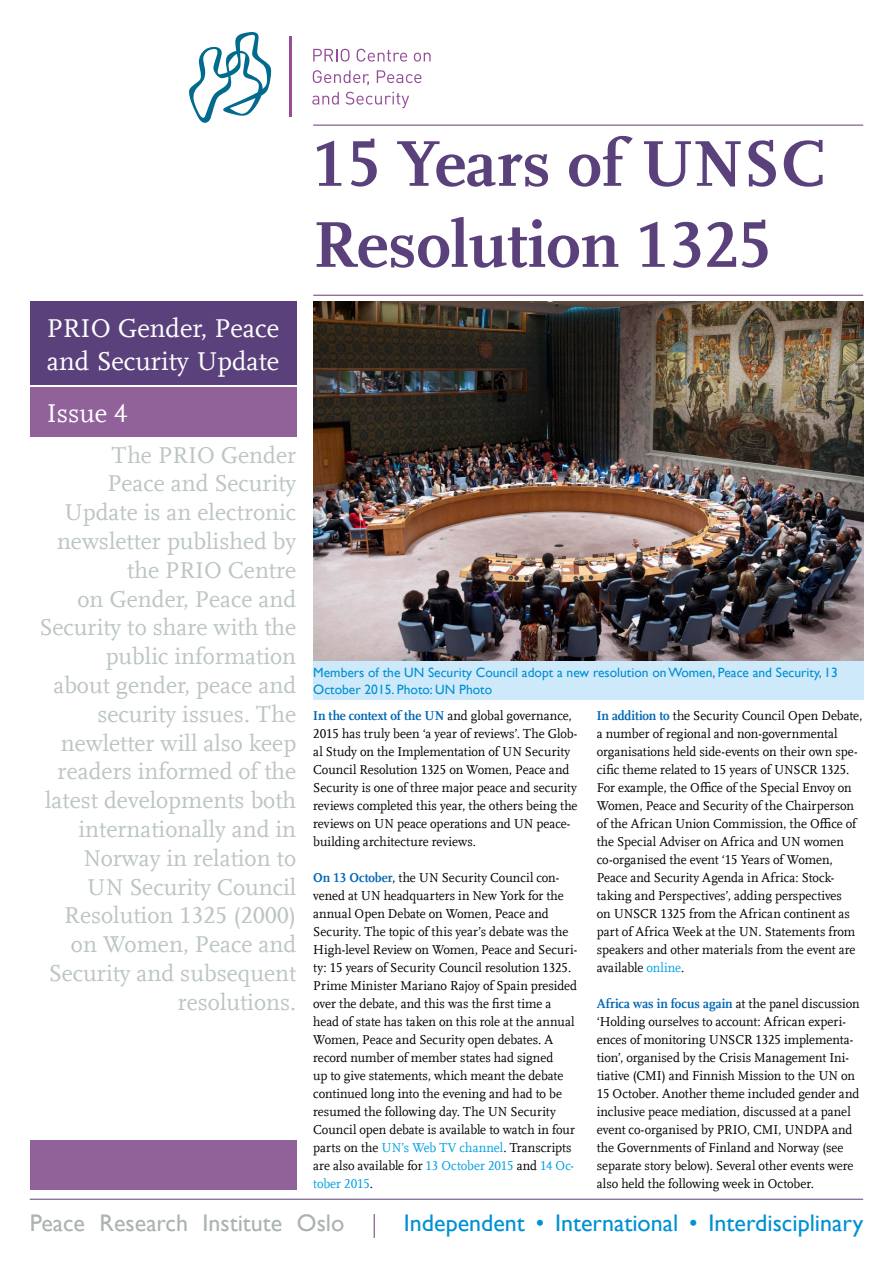
<style>
.page{position:relative;width:893px;height:1263px;background:#fff}
.page>*{position:absolute;margin:0;border:0;box-sizing:border-box;transform-origin:0 0}
.t1{font:700 67.5px/81px "Scala Offc Pro";color:#5a417c}
.t2{font:27px/32.4px "Scala Offc Pro";color:#fff}
.t3{font:24px/28.8px "Scala Offc Pro";color:#bcc5c4;text-align:right}
.t4{font:24px "Gill Sans";color:#0090d4}
.t5{font:24px "Gill Sans";color:#abb3af}
.t6{font:13.5px/18px "Scala Offc Pro";color:#000;scale:.96 1}
.t7{font:13.5px/16.2px "Gill Sans";color:#0090d4}
.s1{font-weight:700;color:#0067b2}
.s2{color:#009fe3}
</style>
<div class="page">
<hr style="left:30px;top:1199px;width:833px;height:1px;background:#5a417c">
<hr style="left:313px;top:125px;width:550px;height:1px;background:#6d3578">
<hr style="left:313px;top:295px;width:550px;height:1px;background:#6d3578">
<div style="left:30px;top:301px;width:266px;height:84px;background:#5a417c"></div>
<div style="left:30px;top:387px;width:266px;height:50px;background:#916299"></div>
<svg style="left:313px;top:49px;width:36px;height:13px"></svg>
<svg style="left:357px;top:49px;width:50px;height:13px"></svg>
<svg style="left:414px;top:53px;width:17px;height:9px"></svg>
<svg style="left:313px;top:70px;width:56px;height:16px"></svg>
<svg style="left:377px;top:70px;width:44px;height:13px"></svg>
<svg style="left:312px;top:92px;width:27px;height:13px"></svg>
<svg style="left:346px;top:92px;width:63px;height:16px"></svg>
<hr style="left:289px;top:37px;width:2px;height:80px;background:#954d98">
<svg style="left:189px;top:32px;width:83px;height:91px"></svg>
<div style="left:30px;top:1140px;width:266px;height:49px;background:#916299"></div>
<svg style="left:374px;top:1214px;width:1px;height:24px"></svg>
<img style="left:313px;top:301px;width:550px;height:361px">
<div style="left:313px;top:662px;width:550px;height:38px;background:#ceeafa"></div>
<h1 class="t1" style="left:313px;top:123px;width:514px">15 Years of UNSC<br>Resolution 1325</h1>
<h2 class="t2" style="left:47px;top:312px;width:234px">PRIO Gender, Peace and Security Update</h2>
<h2 class="t2" style="left:47px;top:397px;width:82px">Issue 4</h2>
<p class="t3" style="left:40px;top:440px;width:258px">The PRIO Gender<br>Peace and Security<br>Update is an electronic newsletter published by the PRIO Centre<br>on Gender, Peace and<br>Security to share with the public information<br>about gender, peace and security issues. The newletter will also keep readers informed of the latest developments both internationally and in<br>Norway in relation to<br>UN Security Council<br>Resolution 1325 (2000) on Women, Peace and<br>Security and subsequent resolutions.</p>
<p class="t7" style="left:313px;top:665px;width:526px">Members of the UN Security Council adopt a new resolution on Women, Peace and Security, 13<br>October 2015. Photo: UN Photo</p>
<p class="t6" style="left:313px;top:707px;width:277px"><span class="s1">In the context of the UN</span> and global governance, 2015 has truly been ‘a year of reviews’. The Glob&shy;al Study on the Implementation of UN Security Council Resolution 1325 on Women, Peace and Security is one of three major peace and security reviews completed this year, the others being the reviews on UN peace operations and UN peace&shy;building architecture reviews.</p>
<p class="t6" style="left:313px;top:869px;width:277px"><span class="s1">On 13 October</span>, the UN Security Council con&shy;vened at UN headquarters in New York for the annual Open Debate on Women, Peace and Security. The topic of this year’s debate was the High-level Review on Women, Peace and Securi&shy;ty: 15 years of Security Council resolution 1325.<br>Prime Minister Mariano Rajoy of Spain presided over the debate, and this was the first time a head of state has taken on this role at the annual Women, Peace and Security open debates. A record number of member states had signed<br>up to give statements, which meant the debate continued long into the evening and had to be resumed the following day. The UN Security Council open debate is available to watch in four parts on the <span class="s2">UN’s Web TV channel</span>. Transcripts are also available for <span class="s2">13 October 2015</span> and <span class="s2">14 Oc&shy;tober 2015</span>.</p>
<p class="t6" style="left:597px;top:707px;width:278px"><span class="s1">In addition to</span> the Security Council Open Debate, a number of regional and non-governmental organisations held side-events on their own spe&shy;cific theme related to 15 years of UNSCR 1325.<br>For example, the Office of the Special Envoy on Women, Peace and Security of the Chairperson of the African Union Commission, the Office of the Special Adviser on Africa and UN women co-organised the event ‘15 Years of Women, Peace and Security Agenda in Africa: Stock&shy;taking and Perspectives’, adding perspectives<br>on UNSCR 1325 from the African continent as part of Africa Week at the UN. Statements from speakers and other materials from the event are available <span class="s2">online</span>.</p>
<p class="t6" style="left:597px;top:994px;width:275px"><span class="s1">Africa was in focus again</span> at the panel discussion ‘Holding ourselves to account: African experi&shy;ences of monitoring UNSCR 1325 implementa&shy;tion’, organised by the Crisis Management Ini&shy;tiative (CMI) and Finnish Mission to the UN on 15 October. Another theme included gender and inclusive peace mediation, discussed at a panel event co-organised by PRIO, CMI, UNDPA and the Governments of Finland and Norway (see separate story below). Several other events were also held the following week in October.</p>
<h3 class="t5" style="left:30px;top:1208px;width:316px">Peace Research Institute Oslo</h3>
<h3 class="t4" style="left:404px;top:1208px;width:461px">Independent • International • Interdisciplinary</h3>
</div>
